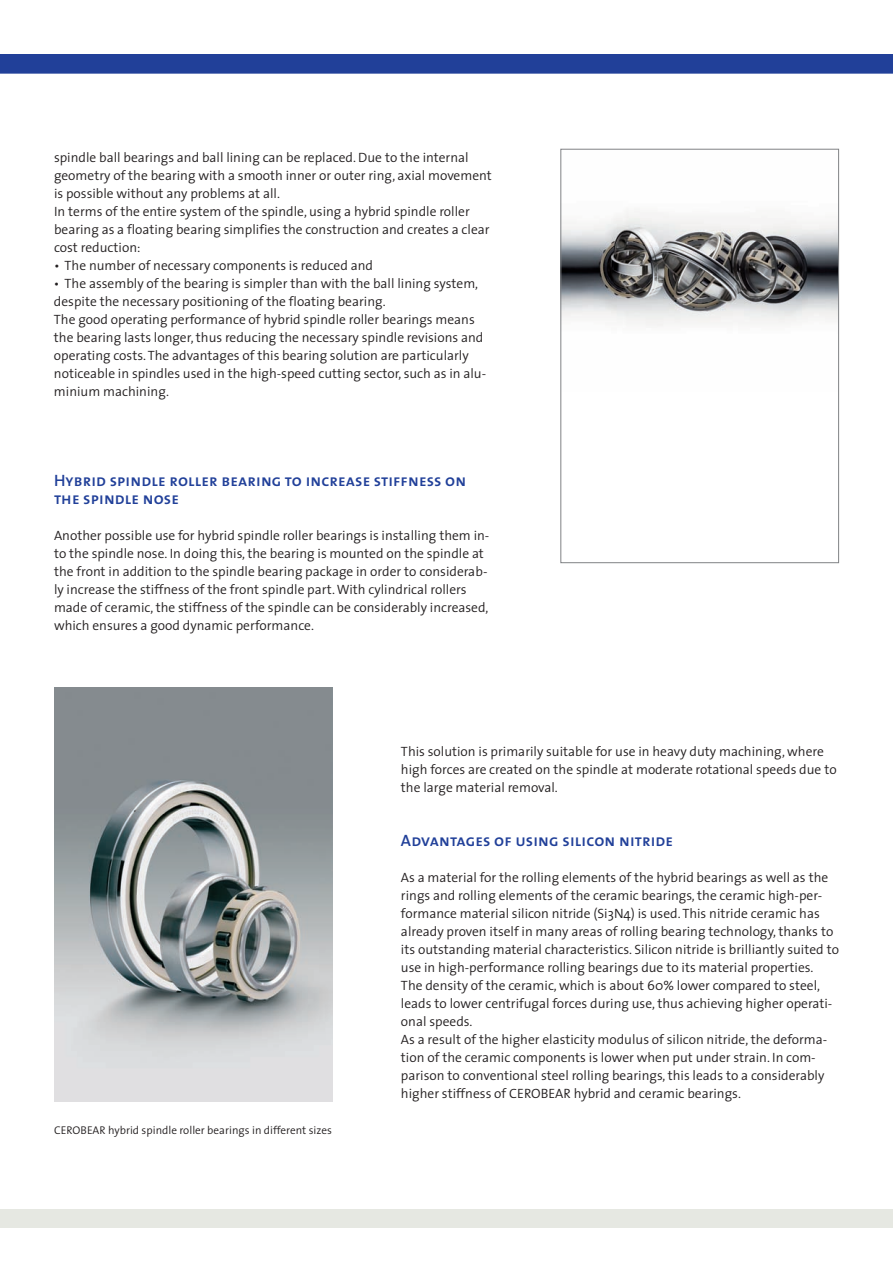
<style>
.page{position:relative;width:893px;height:1263px;background:#fff}
.page>*{position:absolute;margin:0;border:0;box-sizing:border-box;transform-origin:0 0}
.t1{font:16.5px/18px "The Sans Semi Bold Caps";letter-spacing:.01em;color:#214099}
.t2{font:300 13.5px/18px "The Sans";color:#231f20}
.t3{font:300 11.25px "The Sans";color:#231f20}
</style>
<div class="page">
<div style="left:0;top:1209px;width:893px;height:18px;background:#e6e8e2"></div>
<div style="left:1px;top:55px;width:891px;height:18px;background:#214099"></div>
<div style="left:0;top:54px;width:893px;height:20px;border:2px solid #214099"></div>
<img style="left:54px;top:687px;width:278px;height:414px">
<img style="left:562px;top:211px;width:275px;height:116px">
<div style="left:560px;top:149px;width:279px;height:414px;border:1px solid #808285"></div>
<p class="t2" style="left:54px;top:148px;width:439px">spindle ball bearings and ball lining can be replaced. Due to the internal geometry of the bearing with a smooth inner or outer ring, axial movement is possible without any problems at all.<br>In terms of the entire system of the spindle, using a hybrid spindle roller bearing as a floating bearing simplifies the construction and creates a clear cost reduction:</p>
<p class="t2" style="left:54px;top:256px;width:321px">• The number of necessary components is reduced and</p>
<p class="t2" style="left:54px;top:274px;width:434px">• The assembly of the bearing is simpler than with the ball lining system, despite the necessary positioning of the floating bearing.<br>The good operating performance of hybrid spindle roller bearings means the bearing lasts longer, thus reducing the necessary spindle revisions and operating costs. The advantages of this bearing solution are particularly noticeable in spindles used in the high-speed cutting sector, such as in alu&shy;minium machining.</p>
<p class="t1" style="left:54px;top:471px;width:414px">Hybrid spindle roller bearing to increase stiffness on the spindle nose</p>
<p class="t2" style="left:54px;top:526px;width:437px">Another possible use for hybrid spindle roller bearings is installing them in&shy;to the spindle nose. In doing this, the bearing is mounted on the spindle at the front in addition to the spindle bearing package in order to considerab&shy;ly increase the stiffness of the front spindle part. With cylindrical rollers made of ceramic, the stiffness of the spindle can be considerably increased, which ensures a good dynamic performance.</p>
<p class="t3" style="left:54px;top:1121px;width:279px">CEROBEAR hybrid spindle roller bearings in different sizes</p>
<p class="t2" style="left:401px;top:742px;width:437px">This solution is primarily suitable for use in heavy duty machining, where high forces are created on the spindle at moderate rotational speeds due to the large material removal.</p>
<p class="t1" style="left:401px;top:831px;width:274px">Advantages of using silicon nitride</p>
<p class="t2" style="left:401px;top:868px;width:439px">As a material for the rolling elements of the hybrid bearings as well as the rings and rolling elements of the ceramic bearings, the ceramic high-per&shy;formance material silicon nitride (Si3N4) is used. This nitride ceramic has already proven itself in many areas of rolling bearing technology, thanks to its outstanding material characteristics. Silicon nitride is brilliantly suited to use in high-performance rolling bearings due to its material properties.<br>The density of the ceramic, which is about 60% lower compared to steel, leads to lower centrifugal forces during use, thus achieving higher operati&shy;onal speeds.<br>As a result of the higher elasticity modulus of silicon nitride, the deforma&shy;tion of the ceramic components is lower when put under strain. In com&shy;parison to conventional steel rolling bearings, this leads to a considerably higher stiffness of CEROBEAR hybrid and ceramic bearings.</p>
</div>
